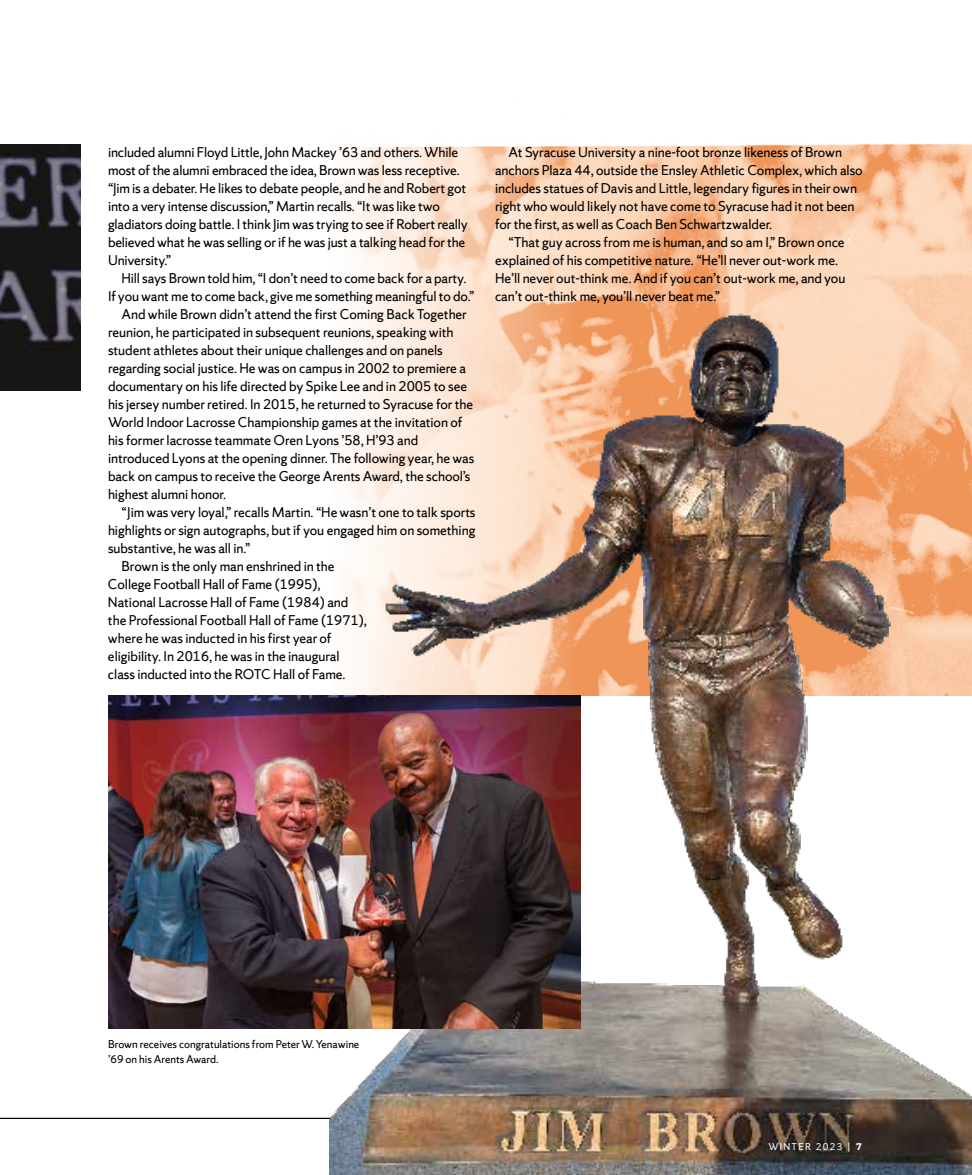
<style>
.page{position:relative;width:972px;height:1175px;background:#fff}
.page>*{position:absolute;margin:0;border:0;box-sizing:border-box;transform-origin:0 0}
.t1{font:15px/18px "Sherman Sans";letter-spacing:-.005em;color:#000}
.t2{font:12px/15.6px "Sherman Sans";color:#000}
.t3{font:10.5px "Sherman Sans";letter-spacing:.12em;color:#fff}
.s1{font-weight:700}
</style>
<div class="page">
<img style="left:346px;top:115px;width:626px;height:111px">
<img style="left:0;top:144px;width:81px;height:247px">
<hr style="left:0;top:1118px;width:972px;height:1px;background:#000">
<img style="left:329px;top:226px;width:643px;height:948px">
<img style="left:108px;top:695px;width:472px;height:333px">
<p class="t1" style="left:108px;top:143px;width:361px">included alumni Floyd Little, John Mackey ’63 and others. While most of the alumni embraced the idea, Brown was less receptive. “Jim is a debater. He likes to debate people, and he and Robert got into a very intense discussion,” Martin recalls. “It was like two gladiators doing battle. I think Jim was trying to see if Robert really believed what he was selling or if he was just a talking head for the University.”</p>
<p class="t1" style="left:122px;top:269px;width:346px">Hill says Brown told him, “I don’t need to come back for a party.</p>
<p class="t1" style="left:108px;top:287px;width:368px">If you want me to come back, give me something meaningful to do.”</p>
<p class="t1" style="left:122px;top:305px;width:347px">And while Brown didn’t attend the first Coming Back Together</p>
<p class="t1" style="left:108px;top:323px;width:347px">reunion, he participated in subsequent reunions, speaking with</p>
<p class="t1" style="left:108px;top:341px;width:336px">student athletes about their unique challenges and on panels</p>
<p class="t1" style="left:108px;top:359px;width:360px">regarding social justice. He was on campus in 2002 to premiere a</p>
<p class="t1" style="left:108px;top:377px;width:361px">documentary on his life directed by Spike Lee and in 2005 to see</p>
<p class="t1" style="left:108px;top:395px;width:367px">his jersey number retired. In 2015, he returned to Syracuse for the</p>
<p class="t1" style="left:108px;top:413px;width:356px">World Indoor Lacrosse Championship games at the invitation of</p>
<p class="t1" style="left:108px;top:431px;width:312px">his former lacrosse teammate Oren Lyons ’58, H’93 and</p>
<p class="t1" style="left:108px;top:449px;width:368px">introduced Lyons at the opening dinner. The following year, he was</p>
<p class="t1" style="left:108px;top:467px;width:364px">back on campus to receive the George Arents Award, the school’s</p>
<p class="t1" style="left:108px;top:485px;width:120px">highest alumni honor.</p>
<p class="t1" style="left:122px;top:503px;width:356px">“Jim was very loyal,” recalls Martin. “He wasn’t one to talk sports</p>
<p class="t1" style="left:108px;top:521px;width:369px">highlights or sign autographs, but if you engaged him on something</p>
<p class="t1" style="left:108px;top:539px;width:144px">substantive, he was all in.”</p>
<p class="t1" style="left:122px;top:557px;width:215px">Brown is the only man enshrined in the</p>
<p class="t1" style="left:108px;top:575px;width:214px">College Football Hall of Fame (1995),</p>
<p class="t1" style="left:108px;top:593px;width:242px">National Lacrosse Hall of Fame (1984) and</p>
<p class="t1" style="left:108px;top:611px;width:260px">the Professional Football Hall of Fame (1971),</p>
<p class="t1" style="left:108px;top:629px;width:225px">where he was inducted in his first year of</p>
<p class="t1" style="left:108px;top:647px;width:233px">eligibility. In 2016, he was in the inaugural</p>
<p class="t1" style="left:108px;top:665px;width:239px">class inducted into the ROTC Hall of Fame.</p>
<p class="t1" style="left:495px;top:143px;width:369px;text-indent:14px">At Syracuse University a nine-foot bronze likeness of Brown anchors Plaza 44, outside the Ensley Athletic Complex, which also includes statues of Davis and Little, legendary figures in their own right who would likely not have come to Syracuse had it not been for the first, as well as Coach Ben Schwartzwalder.</p>
<p class="t1" style="left:495px;top:233px;width:352px;text-indent:14px">“That guy across from me is human, and so am I,” Brown once explained of his competitive nature. “He’ll never out-work me.<br>He’ll never out-think me. And if you can’t out-work me, and you can’t out-think me, you’ll never beat me.”</p>
<p class="t2" style="left:108px;top:1035px;width:253px">Brown receives congratulations from Peter W. Yenawine ’69 on his Arents Award.</p>
<p class="t3" style="left:768px;top:1140px;width:95px">WINTER 2023 | <span class="s1">7</span></p>
</div>
